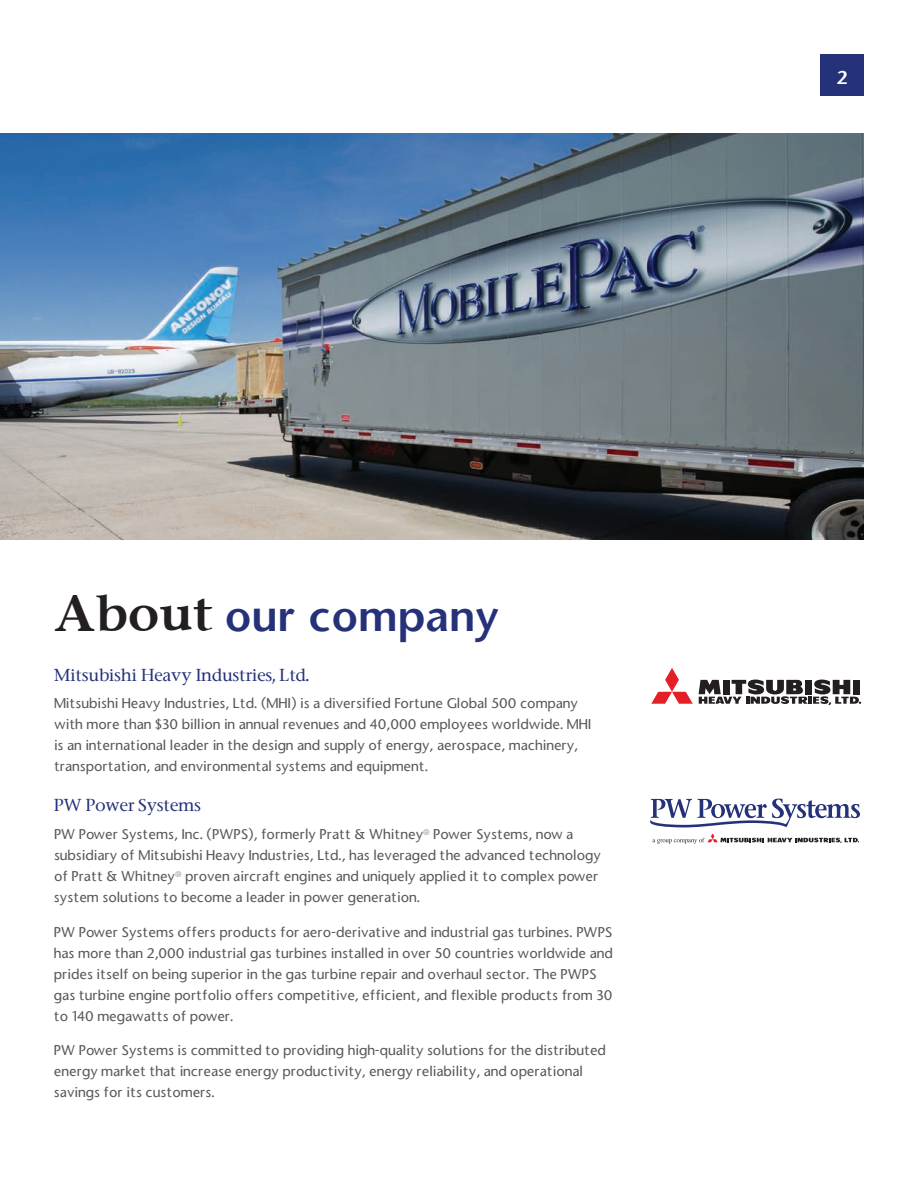
<style>
.page{position:relative;width:918px;height:1188px;background:#fff}
.page>*{position:absolute;margin:0;border:0;box-sizing:border-box;transform-origin:0 0}
.t1{font:42px "Stone Sans Semi Boold";color:#253179}
.t2{font:18px "Stone Sans Semi Boold";color:#fff}
.t3{font:500 16.5px "Stone Serif";color:#253179}
.t4{font:500 13.5px/21px "Stone Sans";color:#57585a}
.s1{font-family:"Stone Serif Semi Boold";font-size:48px;color:#231f20}
</style>
<div class="page">
<div style="left:820px;top:54px;width:44px;height:42px;background:#253179"></div>
<img style="left:0;top:134px;width:864px;height:406px">
<svg style="left:699px;top:680px;width:162px;height:25px"></svg>
<svg style="left:651px;top:668px;width:42px;height:36px"></svg>
<svg style="left:653px;top:833px;width:206px;height:11px"></svg>
<svg style="left:650px;top:799px;width:210px;height:28px"></svg>
<h1 class="t1" style="left:54px;top:589px;width:447px"><span class="s1">About</span> our company</h1>
<p class="t3" style="left:54px;top:664px;width:257px">Mitsubishi Heavy Industries, Ltd.</p>
<p class="t4" style="left:54px;top:693px;width:539px">Mitsubishi Heavy Industries, Ltd. (MHI) is a diversified Fortune Global 500 company with more than $30 billion in annual revenues and 40,000 employees worldwide. MHI is an international leader in the design and supply of energy, aerospace, machinery, transportation, and environmental systems and equipment.</p>
<p class="t3" style="left:54px;top:795px;width:148px">PW Power Systems</p>
<p class="t4" style="left:54px;top:824px;width:548px">PW Power Systems, Inc. (PWPS), formerly Pratt &amp; Whitney<sup>®</sup> Power Systems, now a subsidiary of Mitsubishi Heavy Industries, Ltd., has leveraged the advanced technology of Pratt &amp; Whitney<sup>®</sup> proven aircraft engines and uniquely applied it to complex power system solutions to become a leader in power generation.</p>
<p class="t4" style="left:54px;top:921px;width:560px">PW Power Systems offers products for aero-derivative and industrial gas turbines. PWPS has more than 2,000 industrial gas turbines installed in over 50 countries worldwide and prides itself on being superior in the gas turbine repair and overhaul sector. The PWPS gas turbine engine portfolio offers competitive, efficient, and flexible products from 30 to 140 megawatts of power.</p>
<p class="t4" style="left:54px;top:1040px;width:554px">PW Power Systems is committed to providing high-quality solutions for the distributed energy market that increase energy productivity, energy reliability, and operational savings for its customers.</p>
<h2 class="t2" style="left:836px;top:66px;width:13px">2</h2>
</div>
